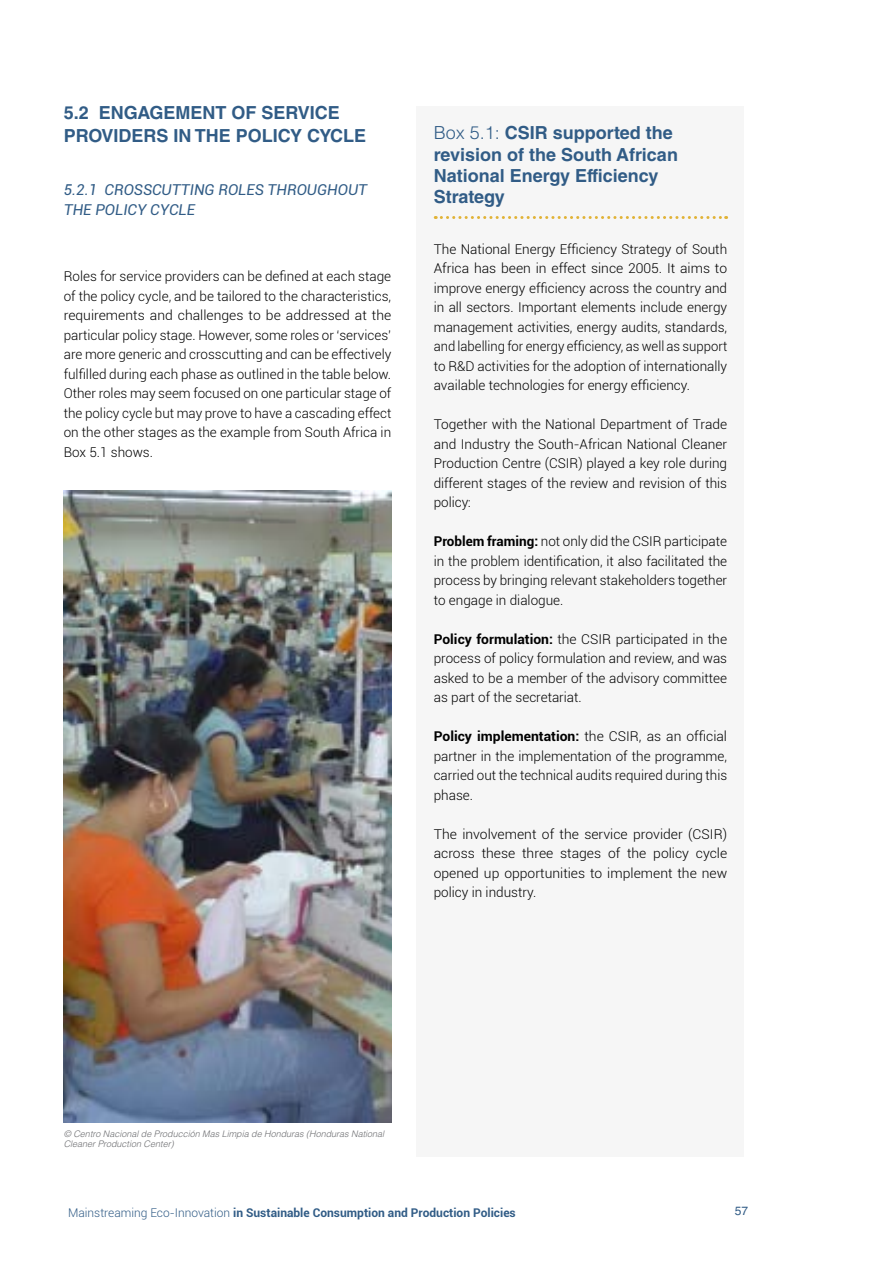
<style>
.page{position:relative;width:893px;height:1263px;background:#fff}
.page>*{position:absolute;margin:0;border:0;box-sizing:border-box;transform-origin:0 0}
.t1{font:700 18px/21px "Helvetica LT Std";color:#315c86}
.t2{font:italic 15px/19.5px "Roboto";color:#315c86}
.t3{font:300 13.5px/19.5px "Roboto";color:#000;text-align:justify}
.t4{font:700 12px "Roboto";color:#315c86}
.t5{font:12px "Helvetica LT Std";color:#315c86}
.t6{font:italic 300 9px/10.8px "Helvetica LT Std";color:#6d6e71}
.s1{font-weight:300}
.s2{font-weight:700}
</style>
<div class="page">
<div style="left:417px;top:106px;width:327px;height:1051px;background:#f6f6f6"></div>
<svg style="left:435px;top:216px;width:292px;height:3px"></svg>
<img style="left:64px;top:490px;width:327px;height:633px">
<h1 class="t1" style="left:64px;top:101px;width:304px;line-height:22.5px">5.2 ENGAGEMENT OF SERVICE<br>PROVIDERS IN THE POLICY CYCLE</h1>
<p class="t2" style="left:64px;top:179px;width:305px">5.2.1 CROSSCUTTING ROLES THROUGHOUT<br>THE POLICY CYCLE</p>
<p class="t3" style="left:64px;top:266px;width:329px">Roles for service providers can be defined at each stage of the policy cycle, and be tailored to the characteristics, requirements and challenges to be addressed at the particular policy stage. However, some roles or ‘services’ are more generic and crosscutting and can be effectively fulfilled during each phase as outlined in the table below.<br>Other roles may seem focused on one particular stage of the policy cycle but may prove to have a cascading effect on the other stages as the example from South Africa in Box 5.1 shows.</p>
<h1 class="t1" style="left:434px;top:122px;width:246px"><span class="s1">Box 5.1:</span> CSIR supported the revision of the South African<br>National Energy Efficiency<br>Strategy</h1>
<p class="t3" style="left:434px;top:238px;width:295px">The National Energy Efficiency Strategy of South Africa has been in effect since 2005. It aims to improve energy efficiency across the country and in all sectors. Important elements include energy management activities, energy audits, standards, and labelling for energy efficiency, as well as support to R&amp;D activities for the adoption of internationally available technologies for energy efficiency.</p>
<p class="t3" style="left:434px;top:414px;width:295px">Together with the National Department of Trade and Industry the South-African National Cleaner Production Centre (CSIR) played a key role during different stages of the review and revision of this policy:</p>
<p class="t3" style="left:434px;top:531px;width:295px"><span class="s2">Problem framing:</span> not only did the CSIR participate in the problem identification, it also facilitated the process by bringing relevant stakeholders together to engage in dialogue.</p>
<p class="t3" style="left:434px;top:628px;width:295px"><span class="s2">Policy formulation:</span> the CSIR participated in the process of policy formulation and review, and was asked to be a member of the advisory committee as part of the secretariat.</p>
<p class="t3" style="left:434px;top:726px;width:295px"><span class="s2">Policy implementation:</span> the CSIR, as an official partner in the implementation of the programme, carried out the technical audits required during this phase.</p>
<p class="t3" style="left:434px;top:823px;width:295px">The involvement of the service provider (CSIR) across these three stages of the policy cycle opened up opportunities to implement the new policy in industry.</p>
<p class="t6" style="left:64px;top:1128px;width:322px">© Centro Nacional de Producción Mas Limpia de Honduras (Honduras National<br>Cleaner Production Center)</p>
<p class="t4" style="left:68px;top:1204px;width:449px"><span class="s1">Mainstreaming Eco-Innovation</span> in Sustainable Consumption and Production Policies</p>
<p class="t5" style="left:735px;top:1203px;width:15px">57</p>
</div>
